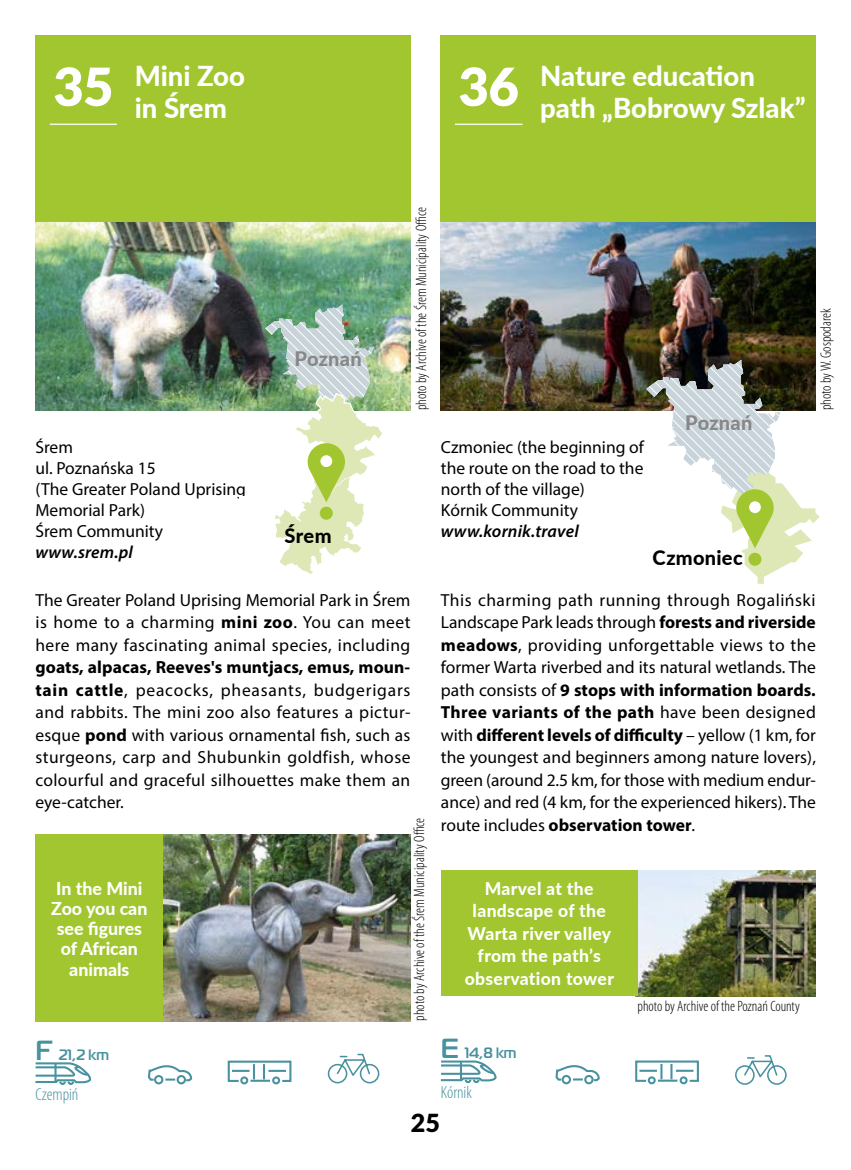
<style>
.page{position:relative;width:851px;height:1170px;background:#fff}
.page>*{position:absolute;margin:0;border:0;box-sizing:border-box;transform-origin:0 0}
.t1{font:800 27.5px/32.5px "Lato";color:#fff}
.t2{font:900 25px "Lato";color:#000}
.t3{font:800 20px "Lato";letter-spacing:.015em;color:#000}
.t4{font:800 20px "Lato";letter-spacing:.01em;color:#878787}
.t5{font:800 17.75px/20.2px "Lato";color:#fff;text-align:center}
.t6{font:17.5px/22.5px "Myriad Pro";color:#000;text-align:justify}
.t7{font:800 17.5px/22.5px "Lato";letter-spacing:.02em;color:#fff;text-align:center}
.t8{font:italic 600 17.5px "Myriad Pro";letter-spacing:.01em;color:#000}
.t9{font:300 condensed 17.5px "Myriad Pro";color:#48919f}
.t10{font:300 condensed 15px "Myriad Pro";color:#000}
.t11{font:700 15px "Magistral TT";letter-spacing:-.01em;color:#48919f}
.s1{font-weight:700}
.s2{font-size:27.5px}
</style>
<div class="page">
<div style="left:441px;top:35px;width:374px;height:375px;background:#a2c62f"></div>
<hr style="left:455px;top:124px;width:67px;height:1px;background:#fff">
<img style="left:441px;top:223px;width:374px;height:187px">
<svg style="left:646px;top:360px;width:173px;height:223px"></svg>
<div style="left:749px;top:501px;width:11px;height:12px;background:#fff;border-radius:50%"></div>
<img style="left:637px;top:870px;width:178px;height:125px">
<div style="left:441px;top:870px;width:196px;height:125px;background:#a2c62f"></div>
<svg style="left:440px;top:1060px;width:57px;height:24px"></svg>
<svg style="left:555px;top:1065px;width:45px;height:17px"></svg>
<div style="left:561px;top:1074px;width:10px;height:10px;border:2px solid #48919f;border-radius:50%"></div>
<div style="left:584px;top:1074px;width:9px;height:10px;border:2px solid #48919f;border-radius:50%"></div>
<div style="left:647px;top:1076px;width:8px;height:8px;border:2px solid #48919f;border-radius:50%"></div>
<div style="left:679px;top:1076px;width:8px;height:8px;border:2px solid #48919f;border-radius:50%"></div>
<svg style="left:635px;top:1060px;width:64px;height:22px"></svg>
<svg style="left:735px;top:1055px;width:52px;height:30px"></svg>
<div style="left:35px;top:834px;width:128px;height:187px;background:#a2c62f"></div>
<img style="left:163px;top:834px;width:247px;height:187px">
<div style="left:35px;top:35px;width:375px;height:375px;background:#a2c62f"></div>
<hr style="left:50px;top:124px;width:67px;height:1px;background:#fff">
<img style="left:35px;top:223px;width:375px;height:187px">
<svg style="left:265px;top:304px;width:119px;height:270px"></svg>
<div style="left:320px;top:455px;width:12px;height:12px;background:#fff;border-radius:50%"></div>
<svg style="left:35px;top:1062px;width:57px;height:23px"></svg>
<hr style="left:54px;top:1063px;width:3px;height:19px;background:#48919f">
<svg style="left:147px;top:1065px;width:46px;height:17px"></svg>
<div style="left:154px;top:1074px;width:9px;height:10px;border:2px solid #48919f;border-radius:50%"></div>
<div style="left:177px;top:1074px;width:9px;height:10px;border:2px solid #48919f;border-radius:50%"></div>
<div style="left:240px;top:1076px;width:8px;height:8px;border:2px solid #48919f;border-radius:50%"></div>
<div style="left:272px;top:1076px;width:8px;height:8px;border:2px solid #48919f;border-radius:50%"></div>
<svg style="left:227px;top:1060px;width:65px;height:22px"></svg>
<svg style="left:327px;top:1053px;width:53px;height:31px"></svg>
<h1 class="t1" style="left:53px;top:58px;width:193px;text-indent:81px">Mini Zoo<br><sup>35</sup> in Śrem</h1>
<h1 class="t1" style="left:458px;top:58px;width:348px;text-indent:82px">Nature education<br><sup>36</sup> path „Bobrowy Szlak”</h1>
<p class="t6" style="left:35px;top:436px;width:212px;line-height:21px;text-align:left">Śrem<br>ul. Poznańska 15<br>(The Greater Poland Uprising<br>Memorial Park)<br>Śrem Community</p>
<p class="t8" style="left:35px;top:540px;width:99px">www.srem.pl</p>
<p class="t4" style="left:294px;top:344px;width:69px">Poznań</p>
<p class="t3" style="left:284px;top:520px;width:49px">Śrem</p>
<p class="t10" style="left:412px;top:410px;width:205px;rotate:-90deg">photo by Archive of the Śrem Municipality Office</p>
<p class="t6" style="left:35px;top:588px;width:376px">The Greater Poland Uprising Memorial Park in Śrem is home to a charming <span class="s1">mini zoo</span>. You can meet here many fascinating animal species, including</p>
<p class="t6" style="left:35px;top:656px;width:376px"><span class="s1">goats, alpacas, Reeves's muntjacs, emus, moun&shy;tain cattle</span>, peacocks, pheasants, budgerigars and rabbits. The mini zoo also features a pictur&shy;esque <span class="s1">pond</span> with various ornamental fish, such as sturgeons, carp and Shubunkin goldfish, whose colourful and graceful silhouettes make them an eye-catcher.</p>
<p class="t5" style="left:51px;top:877px;width:98px">In the Mini<br>Zoo you can see figures of African animals</p>
<p class="t11" style="left:35px;top:1044px;width:75px"><span class="s2">F</span> 21,2 km</p>
<p class="t9" style="left:35px;top:1083px;width:45px">Czempiń</p>
<p class="t10" style="left:410px;top:1020px;width:205px;rotate:-90deg">photo by Archive of the Śrem Municipality Office</p>
<p class="t6" style="left:441px;top:436px;width:204px;line-height:21px;text-align:left">Czmoniec (the beginning of the route on the road to the north of the village)<br>Kórnik Community</p>
<p class="t8" style="left:441px;top:520px;width:139px">www.kornik.travel</p>
<p class="t4" style="left:685px;top:407px;width:69px">Poznań</p>
<p class="t3" style="left:652px;top:542px;width:92px">Czmoniec</p>
<p class="t10" style="left:816px;top:410px;width:103px;rotate:-90deg">photo by W. Gospodarek</p>
<p class="t6" style="left:441px;top:588px;width:376px">This charming path running through Rogaliński Landscape Park leads through <span class="s1">forests and riverside meadows</span>, providing unforgettable views to the former Warta riverbed and its natural wetlands. The path consists of <span class="s1">9 stops with information boards.<br>Three variants of the path</span> have been designed with <span class="s1">different levels of difficulty</span> – yellow (1 km, for the youngest and beginners among nature lovers), green (around 2.5 km, for those with medium endur&shy;ance) and red (4 km, for the experienced hikers). The route includes <span class="s1">observation tower</span>.</p>
<p class="t7" style="left:464px;top:876px;width:151px">Marvel at the landscape of the<br>Warta river valley from the path’s observation tower</p>
<p class="t11" style="left:441px;top:1042px;width:77px"><span class="s2">E</span> 14,8 km</p>
<p class="t9" style="left:441px;top:1081px;width:33px">Kórnik</p>
<p class="t10" style="left:637px;top:996px;width:164px">photo by Archive of the Poznań County</p>
<h2 class="t2" style="left:411px;top:1103px;width:31px">25</h2>
</div>
